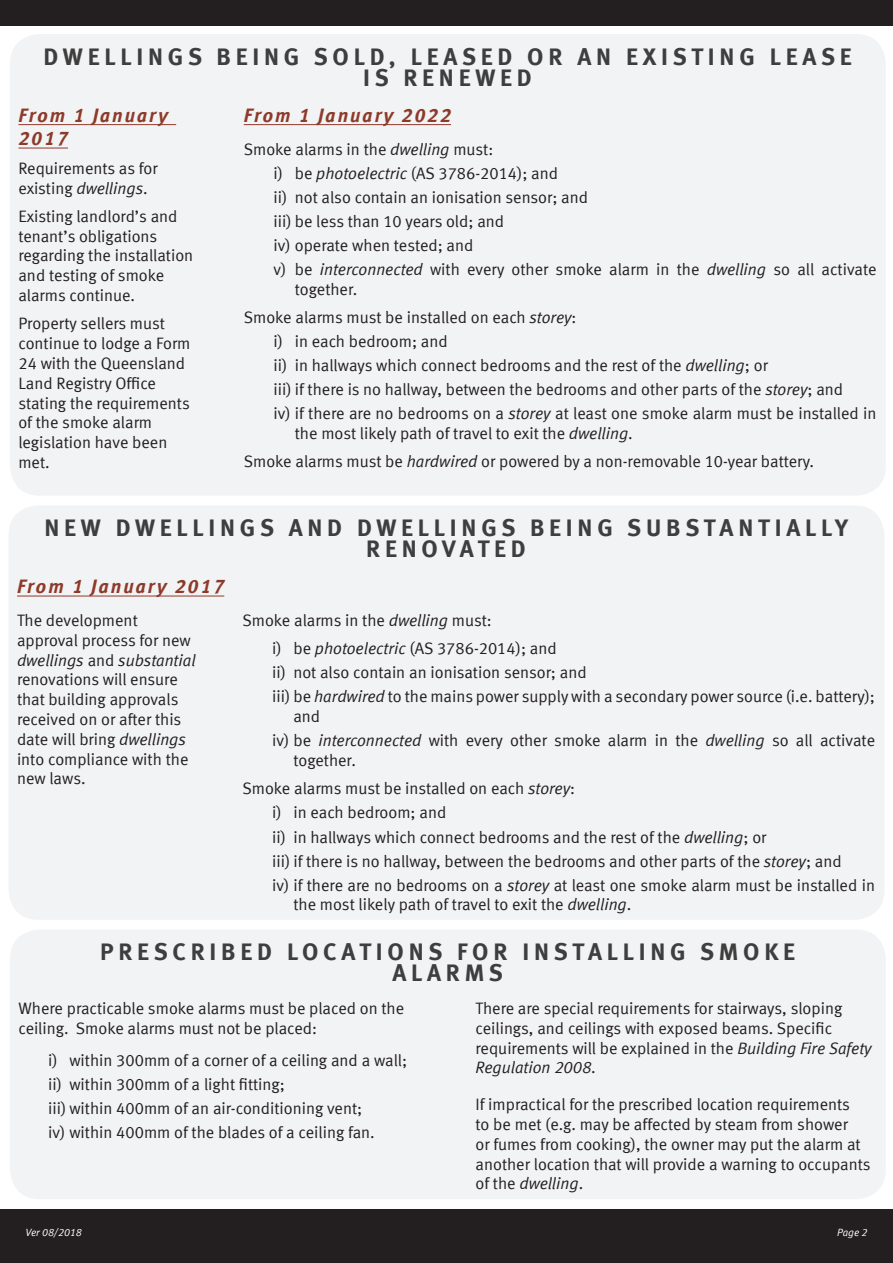
<style>
.page{position:relative;width:893px;height:1263px;background:#fff}
.page>*{position:absolute;margin:0;border:0;box-sizing:border-box;transform-origin:0 0}
.Heading_2a{font:24px/21px "Meta Bold LF";letter-spacing:.2em;color:#3e3e3f;text-align:center}
.Heading_3{font:italic 19.5px/23.4px "Meta Bold LF";letter-spacing:.1em;color:#8d3a2a}
.Body1{font:16.5px/19.8px "Meta Normal LF";color:#231f20}
.Heading_3-2{font:16.5px "Meta Normal LF";color:#231f20}
.t1{font:italic 10.5px "Meta Normal LF";color:#fff}
.s1{font-style:italic}
</style>
<div class="page">
<div style="left:0;top:1209px;width:893px;height:54px;background:#231f20"></div>
<div style="left:0;top:0;width:893px;height:26px;background:#231f20"></div>
<div style="left:9px;top:505px;width:875px;height:415px;background:#f2f3f4;border-radius:30px"></div>
<hr style="left:17px;top:596px;width:207px;height:1px;background:#8d3a2a">
<div style="left:10px;top:34px;width:876px;height:462px;background:#f2f3f4;border-radius:30px"></div>
<hr style="left:18px;top:124px;width:158px;height:1px;background:#8d3a2a">
<hr style="left:18px;top:148px;width:50px;height:1px;background:#8d3a2a">
<hr style="left:244px;top:124px;width:207px;height:1px;background:#8d3a2a">
<div style="left:10px;top:929px;width:876px;height:270px;background:#f2f3f4;border-radius:30px"></div>
<p class="Heading_2a" style="left:44px;top:46px;width:810px">DWELLINGS BEING SOLD, LEASED OR AN EXISTING LEASE<br>IS RENEWED</p>
<p class="Heading_3" style="left:18px;top:103px;width:151px">From 1 January<br>2017</p>
<p class="Body1" style="left:18px;top:158px;width:141px">Requirements as for existing <span class="s1">dwellings</span>.</p>
<p class="Body1" style="left:18px;top:206px;width:176px">Existing landlord’s and tenant’s obligations regarding the installation and testing of smoke alarms continue.</p>
<p class="Body1" style="left:18px;top:314px;width:174px">Property sellers must continue to lodge a Form<br>24 with the Queensland<br>Land Registry Office stating the requirements of the smoke alarm legislation have been met.</p>
<p class="Heading_3" style="left:244px;top:103px;width:209px">From 1 January 2022</p>
<p class="Body1" style="left:244px;top:139px;width:251px">Smoke alarms in the <span class="s1">dwelling</span> must:</p>
<p class="Body1" style="left:274px;top:163px;width:286px">i) be <span class="s1">photoelectric</span> (AS 3786-2014); and</p>
<p class="Body1" style="left:274px;top:187px;width:316px">ii) not also contain an ionisation sensor; and</p>
<p class="Body1" style="left:274px;top:211px;width:232px">iii) be less than 10 years old; and</p>
<p class="Body1" style="left:274px;top:235px;width:201px">iv) operate when tested; and</p>
<p class="Body1" style="left:295px;top:259px;width:583px;text-indent:-21px">v) be <span class="s1">interconnected</span> with every other smoke alarm in the <span class="s1">dwelling</span> so all activate together.</p>
<p class="Body1" style="left:244px;top:307px;width:334px">Smoke alarms must be installed on each <span class="s1">storey</span>:</p>
<p class="Body1" style="left:274px;top:331px;width:176px">i) in each bedroom; and</p>
<p class="Body1" style="left:274px;top:355px;width:496px">ii) in hallways which connect bedrooms and the rest of the <span class="s1">dwelling</span>; or</p>
<p class="Body1" style="left:274px;top:379px;width:571px">iii) if there is no hallway, between the bedrooms and other parts of the <span class="s1">storey</span>; and</p>
<p class="Body1" style="left:295px;top:403px;width:583px;text-indent:-21px">iv) if there are no bedrooms on a <span class="s1">storey</span> at least one smoke alarm must be installed in the most likely path of travel to exit the <span class="s1">dwelling</span>.</p>
<p class="Body1" style="left:244px;top:451px;width:572px">Smoke alarms must be <span class="s1">hardwired</span> or powered by a non-removable 10-year battery.</p>
<p class="Heading_2a" style="left:45px;top:517px;width:805px">NEW DWELLINGS AND DWELLINGS BEING SUBSTANTIALLY<br>RENOVATED</p>
<p class="Heading_3" style="left:17px;top:575px;width:209px">From 1 January 2017</p>
<p class="Body1" style="left:17px;top:610px;width:180px">The development approval process for new <span class="s1">dwellings</span> and <span class="s1">substantial </span>renovations will ensure that building approvals received on or after this date will bring <span class="s1">dwellings </span>into compliance with the new laws.</p>
<p class="Heading_3-2" style="left:242px;top:611px;width:251px">Smoke alarms in the <span class="s1">dwelling</span> must:</p>
<p class="Body1" style="left:272px;top:638px;width:286px">i) be <span class="s1">photoelectric</span> (AS 3786-2014); and</p>
<p class="Body1" style="left:272px;top:662px;width:316px">ii) not also contain an ionisation sensor; and</p>
<p class="Body1" style="left:293px;top:687px;width:583px;text-indent:-21px">iii) be <span class="s1">hardwired</span> to the mains power supply with a secondary power source (i.e. battery); and</p>
<p class="Body1" style="left:293px;top:730px;width:583px;text-indent:-21px">iv) be <span class="s1">interconnected</span> with every other smoke alarm in the <span class="s1">dwelling</span> so all activate together.</p>
<p class="Body1" style="left:242px;top:778px;width:334px">Smoke alarms must be installed on each <span class="s1">storey</span>:</p>
<p class="Body1" style="left:272px;top:803px;width:176px">i) in each bedroom; and</p>
<p class="Body1" style="left:272px;top:827px;width:496px">ii) in hallways which connect bedrooms and the rest of the <span class="s1">dwelling</span>; or</p>
<p class="Body1" style="left:272px;top:851px;width:571px">iii) if there is no hallway, between the bedrooms and other parts of the <span class="s1">storey</span>; and</p>
<p class="Body1" style="left:293px;top:875px;width:583px;text-indent:-21px">iv) if there are no bedrooms on a <span class="s1">storey</span> at least one smoke alarm must be installed in the most likely path of travel to exit the <span class="s1">dwelling</span>.</p>
<p class="Heading_2a" style="left:100px;top:941px;width:697px">PRESCRIBED LOCATIONS FOR INSTALLING SMOKE<br>ALARMS</p>
<p class="Body1" style="left:18px;top:998px;width:387px">Where practicable smoke alarms must be placed on the ceiling. Smoke alarms must not be placed:</p>
<p class="Body1" style="left:48px;top:1050px;width:361px">i) within 300mm of a corner of a ceiling and a wall;</p>
<p class="Body1" style="left:48px;top:1074px;width:238px">ii) within 300mm of a light fitting;</p>
<p class="Body1" style="left:48px;top:1098px;width:316px">iii) within 400mm of an air-conditioning vent;</p>
<p class="Body1" style="left:48px;top:1123px;width:328px">iv) within 400mm of the blades of a ceiling fan.</p>
<p class="Body1" style="left:476px;top:998px;width:398px">There are special requirements for stairways, sloping ceilings, and ceilings with exposed beams. Specific requirements will be explained in the <span class="s1">Building Fire Safety Regulation 2008</span>.</p>
<p class="Body1" style="left:476px;top:1094px;width:397px">If impractical for the prescribed location requirements<br>to be met (e.g. may be affected by steam from shower<br>or fumes from cooking), the owner may put the alarm at another location that will provide a warning to occupants of the <span class="s1">dwelling</span>.</p>
<p class="t1" style="left:26px;top:1227px;width:58px">Ver 08/2018</p>
<p class="t1" style="left:837px;top:1227px;width:32px">Page 2</p>
</div>
